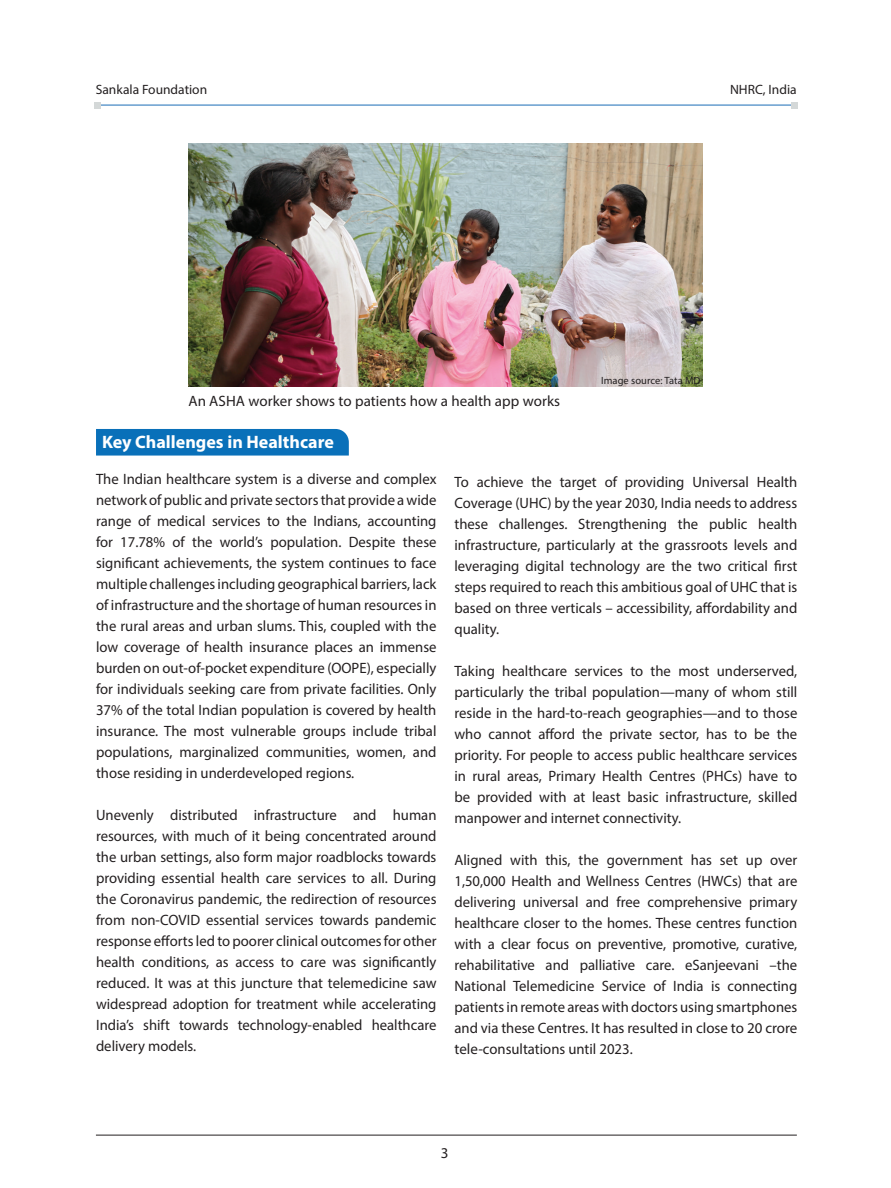
<style>
.page{position:relative;width:891px;height:1188px;background:#fff}
.page>*{position:absolute;margin:0;border:0;box-sizing:border-box;transform-origin:0 0}
.t1{font:700 18px "Myriad Pro";color:#fff}
.t2{font:15px/21px "Myriad Pro";color:#231f20;text-align:justify}
.t3{font:13.5px "Myriad Pro";color:#231f20}
.t4{font:10.5px "Myriad Pro";letter-spacing:.005em;color:#231f20}
</style>
<div class="page">
<div style="left:96px;top:429px;width:253px;height:27px;background:#0970b9"></div>
<hr style="left:96px;top:1135px;width:701px;height:1px;background:#231f20">
<hr style="left:96px;top:105px;width:701px;height:1px;background:#1a6cb6">
<div style="left:94px;top:102px;width:7px;height:6px;background:#d4d8d8"></div>
<svg style="left:792px;top:102px;width:6px;height:6px"></svg>
<img style="left:189px;top:143px;width:514px;height:244px">
<p class="t3" style="left:96px;top:82px;width:113px">Sankala Foundation</p>
<p class="t3" style="left:730px;top:82px;width:68px">NHRC, India</p>
<p class="t2" style="left:188px;top:390px;width:373px">An ASHA worker shows to patients how a health app works</p>
<p class="t1" style="left:102px;top:430px;width:233px">Key Challenges in Healthcare</p>
<p class="t4" style="left:601px;top:374px;width:101px">Image source: Tata MD</p>
<p class="t2" style="left:96px;top:468px;width:342px">The Indian healthcare system is a diverse and complex network of public and private sectors that provide a wide range of medical services to the Indians, accounting for 17.78% of the world’s population. Despite these significant achievements, the system continues to face multiple challenges including geographical barriers, lack of infrastructure and the shortage of human resources in the rural areas and urban slums. This, coupled with the low coverage of health insurance places an immense burden on out-of-pocket expenditure (OOPE), especially for individuals seeking care from private facilities. Only 37% of the total Indian population is covered by health insurance. The most vulnerable groups include tribal populations, marginalized communities, women, and those residing in underdeveloped regions.</p>
<p class="t2" style="left:96px;top:804px;width:342px">Unevenly distributed infrastructure and human resources, with much of it being concentrated around the urban settings, also form major roadblocks towards providing essential health care services to all. During the Coronavirus pandemic, the redirection of resources from non-COVID essential services towards pandemic response efforts led to poorer clinical outcomes for other health conditions, as access to care was significantly reduced. It was at this juncture that telemedicine saw widespread adoption for treatment while accelerating India’s shift towards technology-enabled healthcare delivery models.</p>
<p class="t2" style="left:454px;top:471px;width:344px">To achieve the target of providing Universal Health Coverage (UHC) by the year 2030, India needs to address these challenges. Strengthening the public health infrastructure, particularly at the grassroots levels and leveraging digital technology are the two critical first steps required to reach this ambitious goal of UHC that is based on three verticals – accessibility, affordability and quality.</p>
<p class="t2" style="left:454px;top:660px;width:344px">Taking healthcare services to the most underserved, particularly the tribal population—many of whom still reside in the hard-to-reach geographies—and to those who cannot afford the private sector, has to be the priority. For people to access public healthcare services in rural areas, Primary Health Centres (PHCs) have to be provided with at least basic infrastructure, skilled manpower and internet connectivity.</p>
<p class="t2" style="left:454px;top:849px;width:344px">Aligned with this, the government has set up over 1,50,000 Health and Wellness Centres (HWCs) that are delivering universal and free comprehensive primary healthcare closer to the homes. These centres function with a clear focus on preventive, promotive, curative, rehabilitative and palliative care. eSanjeevani –the National Telemedicine Service of India is connecting patients in remote areas with doctors using smartphones and via these Centres. It has resulted in close to 20 crore tele-consultations until 2023.</p>
<p class="t2" style="left:441px;top:1142px;width:9px">3</p>
</div>
